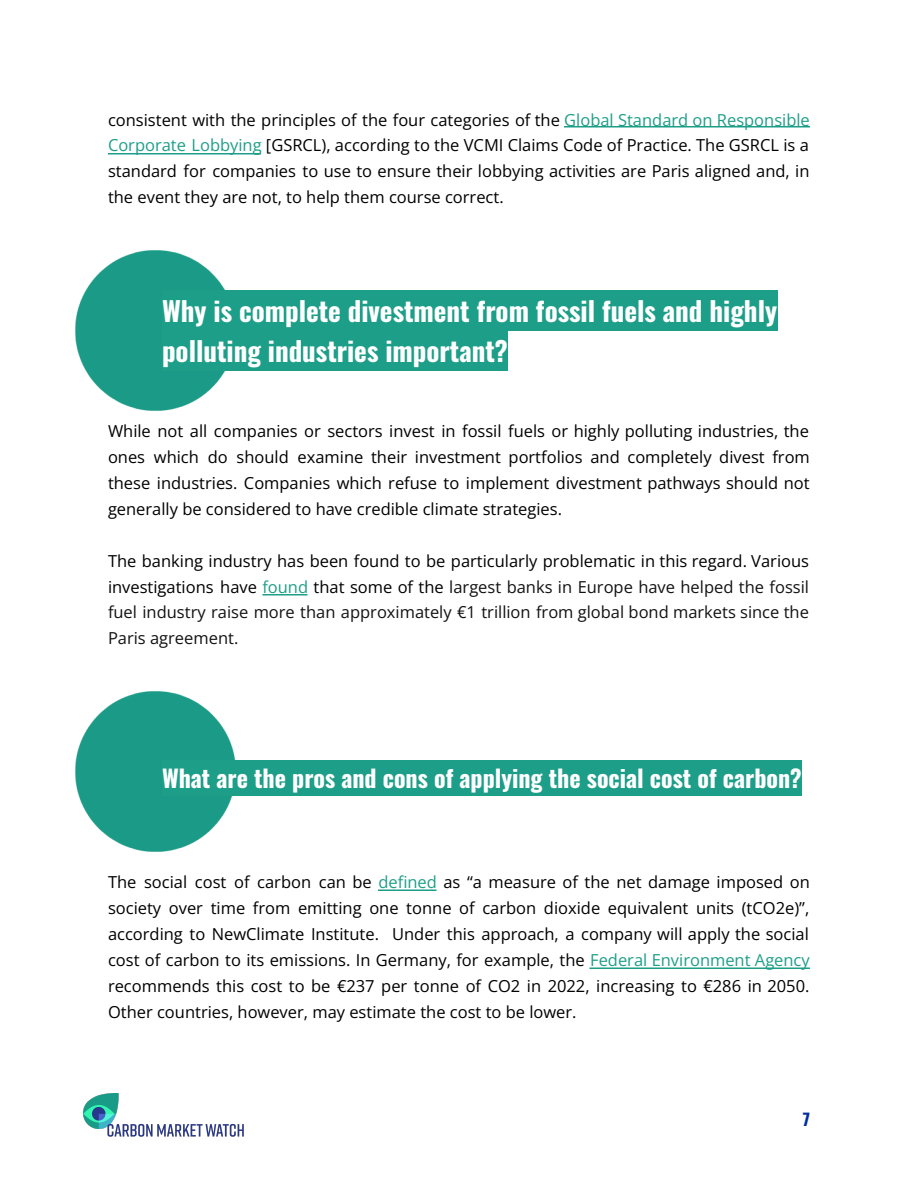
<style>
.page{position:relative;width:918px;height:1188px;background:#fff}
.page>*{position:absolute;margin:0;border:0;box-sizing:border-box;transform-origin:0 0}
.t1{font:700 27px/40px "Oswald";color:#fff}
.t2{font:700 24px "Oswald";color:#fff}
.t3{font:16.5px/25.8px "Open Sans";color:#000;text-align:justify}
.t4{font:16.5px/25.8px "Open Sans";color:#121212;text-align:justify}
.t5{font:700 16.5px "Oswald";color:#00309e}
.s1{color:#1d9e88}
.s2{color:#000}
</style>
<div class="page">
<img style="left:83px;top:1093px;width:161px;height:44px">
<img style="left:75px;top:250px;width:162px;height:161px">
<img style="left:75px;top:691px;width:162px;height:161px">
<div style="left:162px;top:290px;width:615px;height:40px;background:#1d9e88"></div>
<div style="left:162px;top:330px;width:346px;height:40px;background:#1d9e88"></div>
<div style="left:162px;top:760px;width:640px;height:35px;background:#1d9e88"></div>
<hr style="left:564px;top:126px;width:246px;height:1px;background:#1d9e88">
<hr style="left:108px;top:153px;width:153px;height:2px;background:#1d9e88">
<hr style="left:262px;top:594px;width:45px;height:2px;background:#1d9e88">
<hr style="left:378px;top:889px;width:58px;height:2px;background:#1d9e88">
<hr style="left:590px;top:967px;width:220px;height:2px;background:#1d9e88">
<p class="t3" style="left:108px;top:106px;width:703px">consistent with the principles of the four categories of the <span class="s1">Global Standard on Responsible Corporate Lobbying</span> [GSRCL), according to the VCMI Claims Code of Practice. The GSRCL is a standard for companies to use to ensure their lobbying activities are Paris aligned and, in the event they are not, to help them course correct.</p>
<h1 class="t1" style="left:162px;top:290px;width:617px">Why is complete divestment from fossil fuels and highly polluting industries important?</h1>
<p class="t3" style="left:108px;top:418px;width:703px">While not all companies or sectors invest in fossil fuels or highly polluting industries, the ones which do should examine their investment portfolios and completely divest from these industries. Companies which refuse to implement divestment pathways should not generally be considered to have credible climate strategies.</p>
<p class="t4" style="left:108px;top:547px;width:703px"><span class="s2">The banking industry has been found to be particularly problematic in this regard. Various investigations have</span> <span class="s1">found</span> <span class="s2">that some of the</span> largest banks in Europe have helped the fossil fuel industry raise more than approximately €1 trillion from global bond markets since the Paris agreement.</p>
<h2 class="t2" style="left:162px;top:760px;width:641px">What are the pros and cons of applying the social cost of carbon?</h2>
<p class="t3" style="left:108px;top:869px;width:703px">The social cost of carbon can be <span class="s1">defi ned</span> as “a measure of the net damage imposed on society over time from emitting one tonne of carbon dioxide equivalent units (tCO2e)”, according to NewClimate Institute. Under this approach, a company will apply the social cost of carbon to its emissions. In Germany, for example, the <span class="s1">Federal Environment Agency </span>recommends this cost to be €237 per tonne of CO2 in 2022, increasing to €286 in 2050.<br>Other countries, however, may estimate the cost to be lower.</p>
<p class="t5" style="left:803px;top:1106px;width:9px">7</p>
</div>
